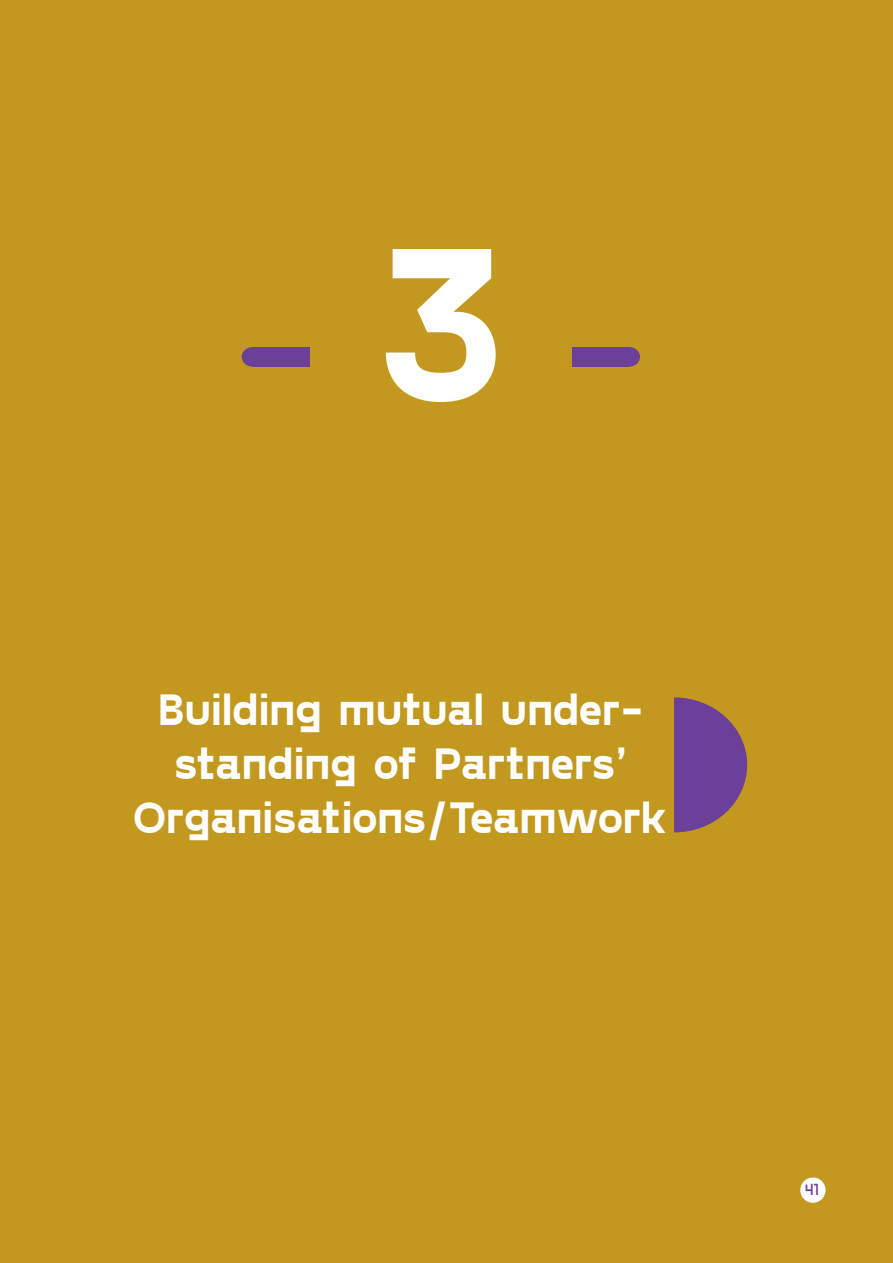
<style>
.page{position:relative;width:893px;height:1263px;background:#c2981f}
.page>*{position:absolute;margin:0;border:0;box-sizing:border-box;transform-origin:0 0}
.t1{font:700 150px "Gosha Sans";color:#6c3f98}
.t2{font:700 45px/54px "Gosha Sans";letter-spacing:-.035em;color:#fff;text-align:center}
.t3{font:16.5px "Gosha Sans";color:#6c3f98}
.s1{font-size:225px;color:#fff}
</style>
<div class="page">
<svg style="left:674px;top:697px;width:73px;height:135px"></svg>
<svg style="left:242px;top:347px;width:10px;height:20px"></svg>
<svg style="left:629px;top:347px;width:11px;height:20px"></svg>
<div style="left:800px;top:1177px;width:26px;height:26px;background:#fff;border-radius:50%"></div>
<h1 class="t1" style="left:243px;top:249px;width:397px">-<span class="s1">3</span>-</h1>
<p class="t2" style="left:133px;top:680px;width:537px">Building mutual under&shy;standing of Partners’<br>Organisations/Teamwork</p>
<p class="t3" style="left:805px;top:1178px;width:16px">41</p>
</div>
